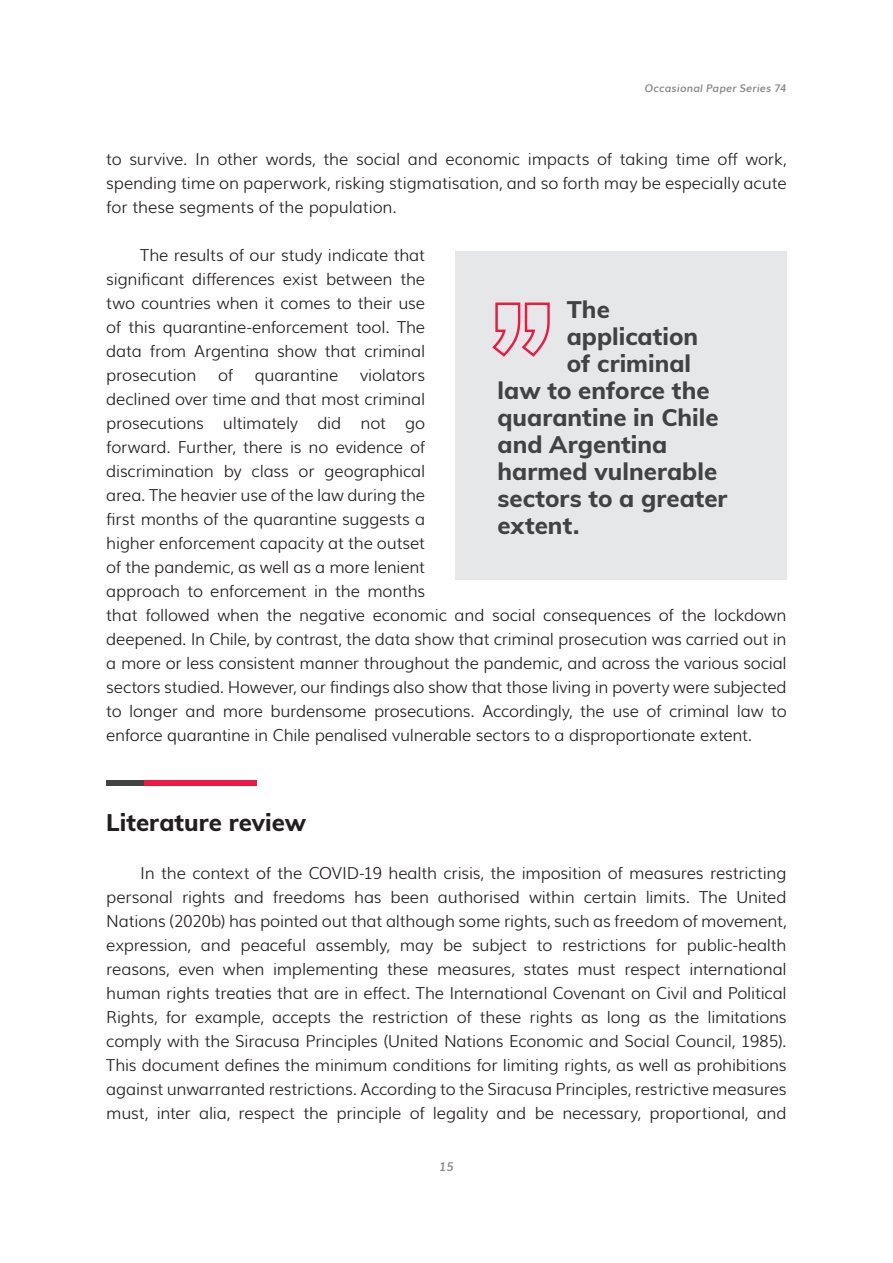
<style>
.page{position:relative;width:893px;height:1263px;background:#fff}
.page>*{position:absolute;margin:0;border:0;box-sizing:border-box;transform-origin:0 0}
.Cuerpo_Texto_Sin_jus{font:800 24px "Muli";color:#414343}
.Cuerpo_de_Texto{font:800 24px "Muli";color:#231f20}
.Cuerpo_Texto_Sangría{font:300 16.5px/24px "Muli";letter-spacing:-.015em;color:#231f20;text-align:justify}
.t1{font:italic 600 12px "Muli";color:#808285}
.t2{font:italic 600 10.5px "Muli";letter-spacing:.02em;color:#808285}
</style>
<div class="page">
<div style="left:106px;top:781px;width:38px;height:5px;background:#414343"></div>
<div style="left:144px;top:781px;width:113px;height:5px;background:#ed1943"></div>
<div style="left:455px;top:251px;width:332px;height:329px;background:#e6e7e9"></div>
<svg style="left:492px;top:303px;width:58px;height:54px"></svg>
<p class="t2" style="left:645px;top:79px;width:143px">Occasional Paper Series 74</p>
<p class="Cuerpo_Texto_Sangría" style="left:106px;top:146px;width:682px">to survive. In other words, the social and economic impacts of taking time off work, spending time on paperwork, risking stigmatisation, and so forth may be especially acute for these segments of the population.</p>
<p class="Cuerpo_Texto_Sangría" style="left:106px;top:242px;width:320px;text-indent:34px">The results of our study indicate that significant differences exist between the two countries when it comes to their use of this quarantine-enforcement tool. The data from Argentina show that criminal prosecution</p>
<p class="Cuerpo_Texto_Sin_jus" style="left:567px;top:291px;width:45px">The</p>
<p class="Cuerpo_Texto_Sin_jus" style="left:567px;top:318px;width:133px">application</p>
<p class="Cuerpo_Texto_Sin_jus" style="left:567px;top:345px;width:126px">of criminal</p>
<p class="Cuerpo_Texto_Sin_jus" style="left:497px;top:372px;width:214px">law to enforce the</p>
<p class="Cuerpo_Texto_Sin_jus" style="left:497px;top:399px;width:223px">quarantine in Chile</p>
<p class="Cuerpo_Texto_Sin_jus" style="left:497px;top:426px;width:171px">and Argentina</p>
<p class="Cuerpo_Texto_Sin_jus" style="left:497px;top:453px;width:221px">harmed vulnerable</p>
<p class="Cuerpo_Texto_Sin_jus" style="left:497px;top:480px;width:231px">sectors to a greater</p>
<p class="Cuerpo_Texto_Sin_jus" style="left:497px;top:507px;width:83px">extent.</p>
<p class="Cuerpo_Texto_Sangría" style="left:106px;top:362px;width:682px;text-align:left;text-indent:254px">violators<br>declined over time and that most criminal<br>prosecutions ultimately did not go<br>forward. Further, there is no evidence of<br>discrimination by class or geographical<br>area. The heavier use of the law during the<br>first months of the quarantine suggests a<br>higher enforcement capacity at the outset<br>of the pandemic, as well as a more lenient<br>approach to enforcement in the months<br>that followed when the negative economic and social consequences of the lockdown deepened. In Chile, by contrast, the data show that criminal prosecution was carried out in a more or less consistent manner throughout the pandemic, and across the various social sectors studied. However, our findings also show that those living in poverty were subjected to longer and more burdensome prosecutions. Accordingly, the use of criminal law to enforce quarantine in Chile penalised vulnerable sectors to a disproportionate extent.</p>
<p class="Cuerpo_Texto_Sangría" style="left:218px;top:362px;width:16px">of</p>
<p class="Cuerpo_Texto_Sangría" style="left:255px;top:362px;width:85px">quarantine</p>
<p class="Cuerpo_de_Texto" style="left:106px;top:805px;width:201px">Literature review</p>
<p class="Cuerpo_Texto_Sangría" style="left:106px;top:860px;width:682px;text-indent:34px">In the context of the COVID-19 health crisis, the imposition of measures restricting personal rights and freedoms has been authorised within certain limits. The United Nations (2020b) has pointed out that although some rights, such as freedom of movement, expression, and peaceful assembly, may be subject to restrictions for public-health reasons, even when implementing these measures, states must respect international human rights treaties that are in effect. The International Covenant on Civil and Political Rights, for example, accepts the restriction of these rights as long as the limitations comply with the Siracusa Principles (United Nations Economic and Social Council, 1985).<br>This document defines the minimum conditions for limiting rights, as well as prohibitions against unwarranted restrictions. According to the Siracusa Principles, restrictive measures must, inter alia, respect the principle of legality and be necessary, proportional, and</p>
<p class="t1" style="left:439px;top:1157px;width:16px">15</p>
</div>
